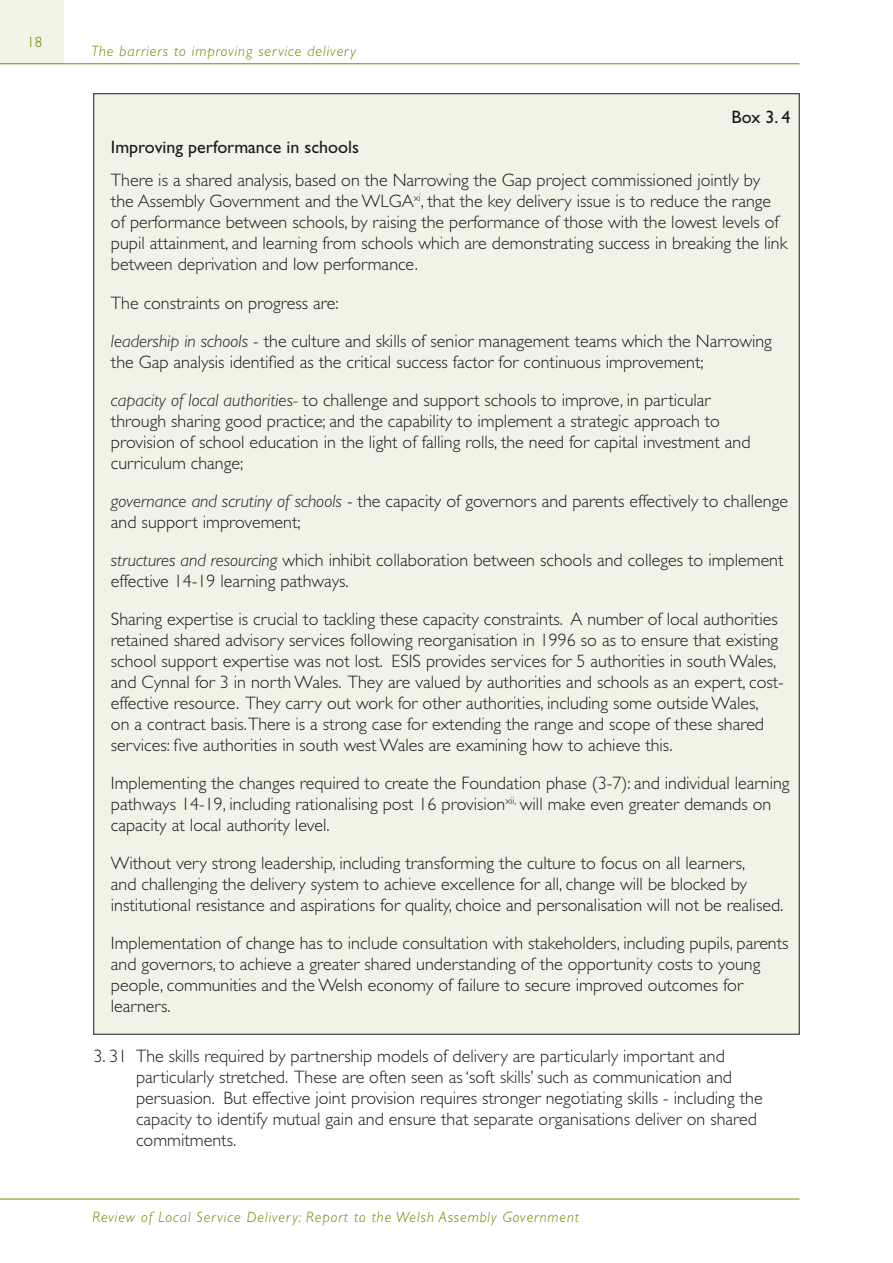
<style>
.page{position:relative;width:893px;height:1263px;background:#fff}
.page>*{position:absolute;margin:0;border:0;box-sizing:border-box;transform-origin:0 0}
.t1{font:300 18px/21px "Gill Sans Std";color:#1b1b1f}
.t2{font:18px "Gill Sans Std";color:#1b1b1f}
.t3{font:italic 300 15px "Gill Sans Std";letter-spacing:.06em;color:#698700}
.t4{font:300 15px "Gill Sans Std";color:#698700}
.s1{font-style:italic}
</style>
<div class="page">
<div style="left:94px;top:94px;width:705px;height:940px;background:#f0f3e5"></div>
<div style="left:0;top:0;width:63px;height:63px;background:#f0f3e5"></div>
<hr style="left:0;top:64px;width:799px;height:1px;background:#698700">
<hr style="left:0;top:1199px;width:799px;height:1px;background:#698700">
<p class="t4" style="left:27px;top:34px;width:16px">18</p>
<p class="t3" style="left:91px;top:43px;width:266px">The barriers to improving service delivery</p>
<p class="t2" style="left:732px;top:107px;width:60px">Box 3. 4</p>
<p class="t2" style="left:111px;top:136px;width:250px">Improving performance in schools</p>
<p class="t1" style="left:111px;top:170px;width:678px">There is a shared analysis, based on the Narrowing the Gap project commissioned jointly by the Assembly Government and the WLGA<sup>xi</sup>, that the key delivery issue is to reduce the range of performance between schools, by raising the performance of those with the lowest levels of pupil attainment, and learning from schools which are demonstrating success in breaking the link between deprivation and low performance.</p>
<p class="t1" style="left:111px;top:284px;width:663px;line-height:38px">The constraints on progress are:<br><span class="s1">leadership in schools</span> - the culture and skills of senior management teams which the Narrowing</p>
<p class="t1" style="left:111px;top:343px;width:601px;line-height:38px">the Gap analysis identified as the critical success factor for continuous improvement; <span class="s1">capacity of local authorities-</span> to challenge and support schools to improve, in particular</p>
<p class="t1" style="left:111px;top:410px;width:641px">through sharing good practice; and the capability to implement a strategic approach to provision of school education in the light of falling rolls, the need for capital investment and curriculum change;</p>
<p class="t1" style="left:111px;top:490px;width:678px"><span class="s1">governance and scrutiny of schools</span> - the capacity of governors and parents effectively to challenge and support improvement;</p>
<p class="t1" style="left:111px;top:549px;width:674px"><span class="s1">structures and resourcing</span> which inhibit collaboration between schools and colleges to implement effective 14-19 learning pathways.</p>
<p class="t1" style="left:111px;top:608px;width:674px">Sharing expertise is crucial to tackling these capacity constraints. A number of local authorities retained shared advisory services following reorganisation in 1996 so as to ensure that existing school support expertise was not lost. ESIS provides services for 5 authorities in south Wales, and Cynnal for 3 in north Wales. They are valued by authorities and schools as an expert, cost&shy;effective resource. They carry out work for other authorities, including some outside Wales,<br>on a contract basis.There is a strong case for extending the range and scope of these shared services: five authorities in south west Wales are examining how to achieve this.</p>
<p class="t1" style="left:111px;top:772px;width:680px">Implementing the changes required to create the Foundation phase (3-7): and individual learning pathways 14-19, including rationalising post 16 provision<sup>xii,</sup> will make even greater demands on capacity at local authority level.</p>
<p class="t1" style="left:111px;top:852px;width:674px">Without very strong leadership, including transforming the culture to focus on all learners,<br>and challenging the delivery system to achieve excellence for all, change will be blocked by institutional resistance and aspirations for quality, choice and personalisation will not be realised.</p>
<p class="t1" style="left:111px;top:932px;width:679px">Implementation of change has to include consultation with stakeholders, including pupils, parents and governors, to achieve a greater shared understanding of the opportunity costs to young people, communities and the Welsh economy of failure to secure improved outcomes for learners.</p>
<p class="t1" style="left:136px;top:1045px;width:628px;text-indent:-43px">3. 31 The skills required by partnership models of delivery are particularly important and particularly stretched. These are often seen as ‘soft skills’ such as communication and persuasion. But effective joint provision requires stronger negotiating skills - including the capacity to identify mutual gain and ensure that separate organisations deliver on shared commitments.</p>
<p class="t3" style="left:92px;top:1209px;width:488px">Review of Local Service Delivery: Report to the Welsh Assembly Government</p>
</div>
